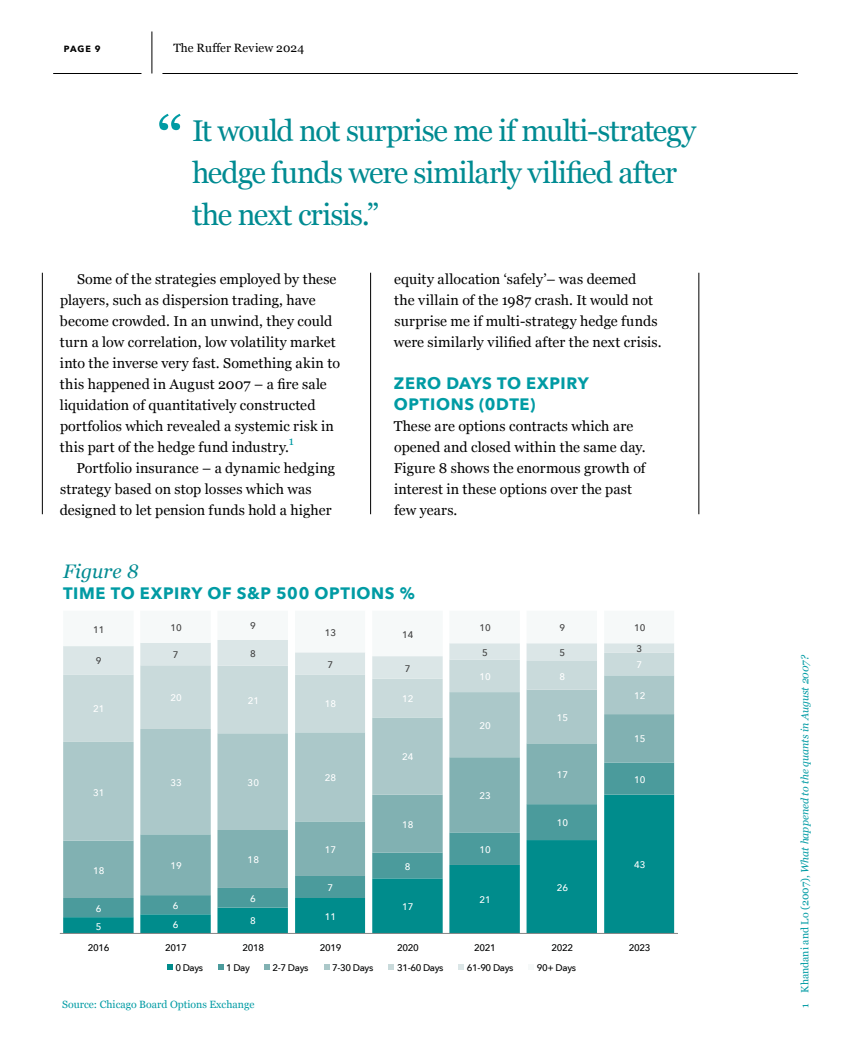
<style>
.page{position:relative;width:851px;height:1063px;background:#fff}
.page>*{position:absolute;margin:0;border:0;box-sizing:border-box;transform-origin:0 0}
.t1{font:30px/42px "Georgia";letter-spacing:-.035em;color:#008b92}
.t2{font:italic 19.5px "Georgia";color:#008b92}
.t3{font:700 16.5px/21px "Avenir Next";letter-spacing:.035em;color:#009ba4}
.t4{font:14.25px/21px "Georgia";letter-spacing:.01em;color:#000}
.t5{font:12px "Georgia";letter-spacing:.01em;color:#000}
.t6{font:11.85px "Georgia";color:#009ba4}
.t7{font:italic 10.5px "Georgia";color:#009ba4}
.t8{font:10.5px "Georgia";color:#009ba4}
.t9{font:500 9.6px "Avenir Next";letter-spacing:-.04em;color:#010202}
.t10{font:500 9.6px "Avenir Next";color:#fff}
.t11{font:500 9.6px "Avenir Next";color:#404040}
.t12{font:700 9px "Avenir Next";color:#000}
.s1{font-style:normal}
</style>
<div class="page">
<hr style="left:42px;top:273px;width:1px;height:241px;background:#000">
<hr style="left:370px;top:273px;width:1px;height:241px;background:#000">
<hr style="left:698px;top:273px;width:1px;height:241px;background:#000">
<svg style="left:63px;top:917px;width:611px;height:16px;background:#149595"></svg>
<svg style="left:63px;top:898px;width:611px;height:19px;background:#299999"></svg>
<svg style="left:63px;top:841px;width:611px;height:57px;background:#56a7a7"></svg>
<svg style="left:63px;top:742px;width:611px;height:99px;background:#94bebf"></svg>
<svg style="left:63px;top:679px;width:611px;height:63px;background:#bfd4d5"></svg>
<svg style="left:63px;top:640px;width:611px;height:39px"></svg>
<hr style="left:60px;top:933px;width:618px;height:1px;background:#868686">
<svg style="left:167px;top:965px;width:6px;height:5px"></svg>
<svg style="left:218px;top:965px;width:6px;height:5px"></svg>
<svg style="left:264px;top:965px;width:6px;height:5px"></svg>
<svg style="left:324px;top:965px;width:5px;height:5px"></svg>
<svg style="left:388px;top:965px;width:6px;height:5px"></svg>
<svg style="left:458px;top:965px;width:6px;height:5px"></svg>
<svg style="left:159px;top:114px;width:22px;height:16px"></svg>
<hr style="left:152px;top:31px;width:1px;height:42px;background:#000">
<hr style="left:53px;top:73px;width:88px;height:1px;background:#000">
<hr style="left:162px;top:73px;width:635px;height:1px;background:#000">
<p class="t12" style="left:64px;top:42px;width:38px">PAGE 9</p>
<p class="t5" style="left:173px;top:40px;width:132px">The Ruffer Review 2024</p>
<h1 class="t1" style="left:192px;top:109px;width:505px">It would not surprise me if multi-strategy hedge funds were similarly vilified after the next crisis.”</h1>
<p class="t4" style="left:60px;top:268px;width:282px;text-indent:17px">Some of the strategies employed by these players, such as dispersion trading, have become crowded. In an unwind, they could turn a low correlation, low volatility market into the inverse very fast. Something akin to this happened in August 2007 – a fire sale liquidation of quantitatively constructed portfolios which revealed a systemic risk in this part of the hedge fund industry.</p>
<p class="t6" style="left:289px;top:432px;width:7px">1</p>
<p class="t4" style="left:60px;top:457px;width:277px;text-indent:17px">Portfolio insurance – a dynamic hedging strategy based on stop losses which was designed to let pension funds hold a higher</p>
<p class="t4" style="left:394px;top:267px;width:269px">equity allocation ‘safely’– was deemed<br>the villain of the 1987 crash. It would not surprise me if multi-strategy hedge funds were similarly vilified after the next crisis.</p>
<p class="t3" style="left:394px;top:372px;width:196px">ZERO DAYS TO EXPIRY<br>OPTIONS (0DTE)</p>
<p class="t4" style="left:393px;top:414px;width:253px">These are options contracts which are opened and closed within the same day.<br>Figure 8 shows the enormous growth of interest in these options over the past few years.</p>
<h2 class="t2" style="left:63px;top:557px;width:77px">Figure 8</h2>
<p class="t3" style="left:63px;top:582px;width:353px">TIME TO EXPIRY OF S&amp;P 500 OPTIONS %</p>
<p class="t11" style="left:93px;top:621px;width:13px">11</p>
<p class="t11" style="left:170px;top:619px;width:13px">10</p>
<p class="t11" style="left:250px;top:618px;width:7px">9</p>
<p class="t11" style="left:325px;top:624px;width:13px">13</p>
<p class="t11" style="left:402px;top:626px;width:13px">14</p>
<p class="t11" style="left:479px;top:620px;width:13px">10</p>
<p class="t11" style="left:559px;top:620px;width:7px">9</p>
<p class="t11" style="left:634px;top:620px;width:13px">10</p>
<p class="t11" style="left:96px;top:653px;width:7px">9</p>
<p class="t11" style="left:173px;top:647px;width:7px">7</p>
<p class="t11" style="left:250px;top:646px;width:7px">8</p>
<p class="t11" style="left:327px;top:656px;width:7px">7</p>
<p class="t11" style="left:405px;top:660px;width:7px">7</p>
<p class="t11" style="left:482px;top:644px;width:7px">5</p>
<p class="t11" style="left:559px;top:645px;width:7px">5</p>
<p class="t10" style="left:479px;top:669px;width:13px">10</p>
<p class="t10" style="left:559px;top:668px;width:7px">8</p>
<p class="t11" style="left:636px;top:640px;width:7px">3</p>
<p class="t10" style="left:636px;top:657px;width:7px">7</p>
<p class="t10" style="left:93px;top:701px;width:13px">21</p>
<p class="t10" style="left:170px;top:690px;width:13px">20</p>
<p class="t10" style="left:247px;top:692px;width:13px">21</p>
<p class="t10" style="left:325px;top:696px;width:13px">18</p>
<p class="t10" style="left:402px;top:691px;width:13px">12</p>
<p class="t10" style="left:479px;top:717px;width:13px">20</p>
<p class="t10" style="left:556px;top:709px;width:13px">15</p>
<p class="t10" style="left:634px;top:687px;width:13px">12</p>
<p class="t10" style="left:634px;top:731px;width:13px">15</p>
<p class="t10" style="left:402px;top:749px;width:13px">24</p>
<p class="t10" style="left:170px;top:774px;width:13px">33</p>
<p class="t10" style="left:247px;top:774px;width:13px">30</p>
<p class="t10" style="left:325px;top:770px;width:13px">28</p>
<p class="t10" style="left:556px;top:766px;width:13px">17</p>
<p class="t10" style="left:634px;top:771px;width:13px">10</p>
<p class="t10" style="left:93px;top:784px;width:13px">31</p>
<p class="t10" style="left:479px;top:787px;width:13px">23</p>
<p class="t10" style="left:402px;top:816px;width:13px">18</p>
<p class="t10" style="left:556px;top:815px;width:13px">10</p>
<p class="t10" style="left:325px;top:841px;width:13px">17</p>
<p class="t10" style="left:479px;top:841px;width:13px">10</p>
<p class="t10" style="left:93px;top:862px;width:13px">18</p>
<p class="t10" style="left:170px;top:857px;width:13px">19</p>
<p class="t10" style="left:247px;top:852px;width:13px">18</p>
<p class="t10" style="left:404px;top:858px;width:7px">8</p>
<p class="t10" style="left:634px;top:856px;width:13px">43</p>
<p class="t10" style="left:327px;top:880px;width:7px">7</p>
<p class="t10" style="left:556px;top:879px;width:13px">26</p>
<p class="t10" style="left:96px;top:900px;width:7px">6</p>
<p class="t10" style="left:173px;top:897px;width:7px">6</p>
<p class="t10" style="left:250px;top:890px;width:7px">6</p>
<p class="t10" style="left:96px;top:918px;width:7px">5</p>
<p class="t10" style="left:173px;top:916px;width:7px">6</p>
<p class="t10" style="left:250px;top:913px;width:7px">8</p>
<p class="t10" style="left:325px;top:909px;width:13px">11</p>
<p class="t10" style="left:402px;top:898px;width:13px">17</p>
<p class="t10" style="left:479px;top:892px;width:13px">21</p>
<p class="t9" style="left:88px;top:939px;width:23px">2016</p>
<p class="t9" style="left:165px;top:939px;width:23px">2017</p>
<p class="t9" style="left:242px;top:939px;width:23px">2018</p>
<p class="t9" style="left:320px;top:939px;width:23px">2019</p>
<p class="t9" style="left:397px;top:939px;width:23px">2020</p>
<p class="t9" style="left:474px;top:939px;width:23px">2021</p>
<p class="t9" style="left:551px;top:939px;width:23px">2022</p>
<p class="t9" style="left:628px;top:939px;width:23px">2023</p>
<p class="t9" style="left:175px;top:959px;width:29px">0 Days</p>
<p class="t9" style="left:226px;top:959px;width:25px">1 Day</p>
<p class="t9" style="left:272px;top:959px;width:37px">2-7 Days</p>
<p class="t9" style="left:332px;top:959px;width:43px">7-30 Days</p>
<p class="t9" style="left:397px;top:959px;width:48px">31-60 Days</p>
<p class="t9" style="left:467px;top:959px;width:48px">61-90 Days</p>
<p class="t9" style="left:537px;top:959px;width:41px">90+ Days</p>
<p class="t8" style="left:62px;top:997px;width:194px">Source: Chicago Board Options Exchange</p>
<p class="t7" style="left:797px;top:1008px;width:354px;rotate:-90deg"><span class="s1">1 Khandani and Lo (2007),</span> What happened to the quants in August 2007?</p>
</div>
